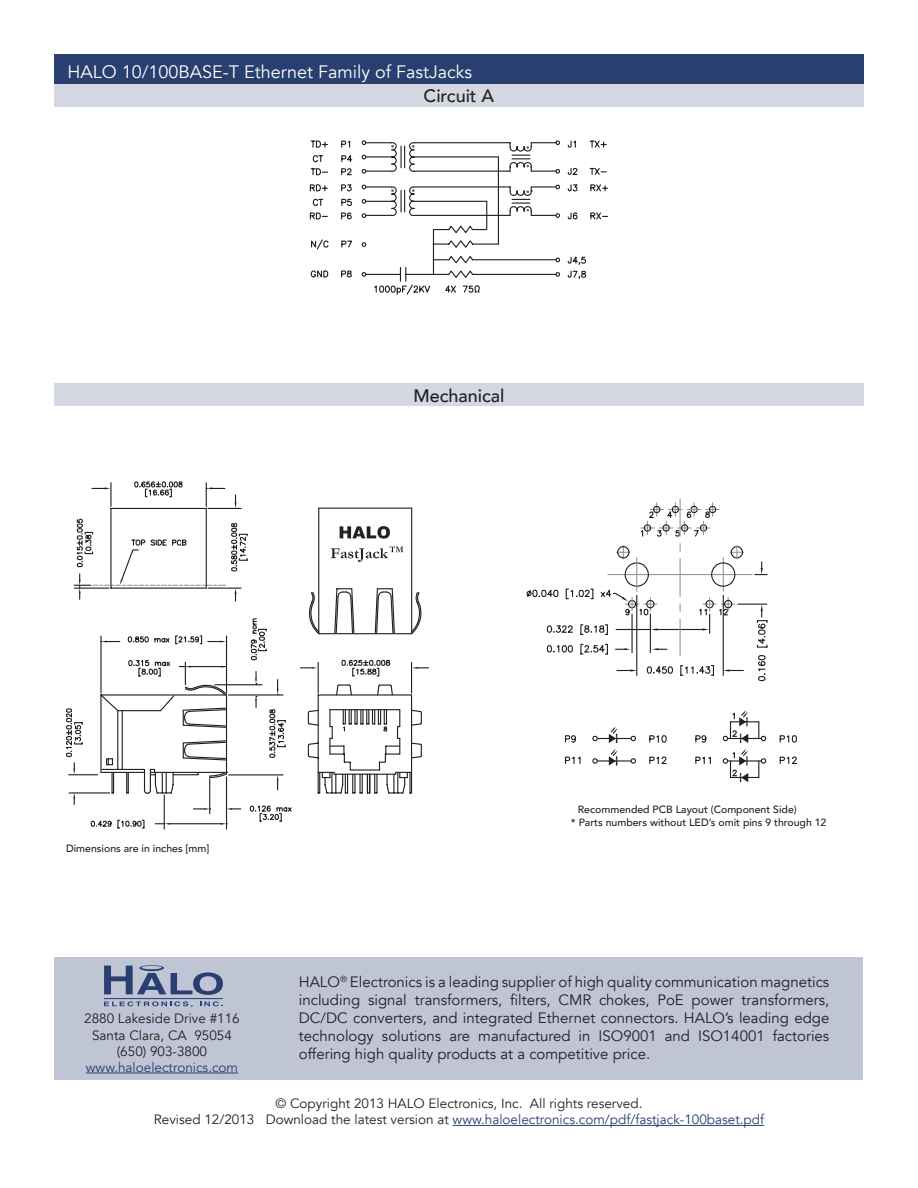
<style>
.page{position:relative;width:918px;height:1188px;background:#fff}
.page>*{position:absolute;margin:0;border:0;box-sizing:border-box;transform-origin:0 0}
.t1{font:18px "Avenir";color:#fff}
.t2{font:500 18px "Avenir";color:#231f20}
.t3{font:15px/18px "Avenir";color:#231f20;text-align:justify}
.t4{font:13.5px/16.2px "Avenir";color:#231f20;text-align:center}
.t5{font:13.5px "Avenir";color:#293f6f}
.t6{font:500 10.5px/12.6px "Avenir";color:#231f20}
.s1{color:#293f6f}
</style>
<div class="page">
<div style="left:55px;top:957px;width:808px;height:122px;background:#bfc5d4"></div>
<hr style="left:453px;top:1125px;width:311px;height:1px;background:#293f6f">
<hr style="left:86px;top:1073px;width:152px;height:1px;background:#293f6f">
<hr style="left:104px;top:998px;width:119px;height:1px;background:#293f6f">
<svg style="left:104px;top:1001px;width:89px;height:6px"></svg>
<svg style="left:200px;top:1001px;width:23px;height:5px"></svg>
<svg style="left:104px;top:965px;width:119px;height:30px"></svg>
<div style="left:54px;top:84px;width:810px;height:22px;background:#d4d8e2"></div>
<div style="left:54px;top:384px;width:810px;height:22px;background:#d4d8e2"></div>
<div style="left:54px;top:54px;width:810px;height:30px;background:#293f6f"></div>
<svg style="left:310px;top:140px;width:298px;height:155px"></svg>
<svg style="left:66px;top:481px;width:363px;height:349px"></svg>
<hr style="left:680px;top:499px;width:1px;height:37px;background:#939598">
<svg style="left:526px;top:503px;width:270px;height:279px"></svg>
<p class="t1" style="left:68px;top:61px;width:406px">HALO 10/100BASE-T Ethernet Family of FastJacks</p>
<p class="t2" style="left:424px;top:80px;width:72px">Circuit A</p>
<p class="t2" style="left:413px;top:380px;width:93px">Mechanical</p>
<p class="t6" style="left:66px;top:842px;width:145px">Dimensions are in inches [mm]</p>
<p class="t4" style="left:84px;top:1011px;width:157px">2880 Lakeside Drive #116<br>Santa Clara, CA 95054 (650) 903-3800</p>
<p class="t5" style="left:86px;top:1059px;width:154px">www.haloelectronics.com</p>
<p class="t6" style="left:571px;top:802px;width:257px;text-indent:7px">Recommended PCB Layout (Component Side)<br>* Parts numbers without LED’s omit pins 9 through 12</p>
<p class="t3" style="left:299px;top:973px;width:532px">HALO<sup>®</sup> Electronics is a leading supplier of high quality communication magnetics including signal transformers, filters, CMR chokes, PoE power transformers, DC/DC converters, and integrated Ethernet connectors. HALO’s leading edge technology solutions are manufactured in ISO9001 and ISO14001 factories offering high quality products at a competitive price.</p>
<p class="t4" style="left:154px;top:1096px;width:612px">© Copyright 2013 HALO Electronics, Inc. All rights reserved.<br>Revised 12/2013 Download the latest version at <span class="s1">www.haloelectronics.com/pdf/fastjack-100baset.pdf</span></p>
</div>
